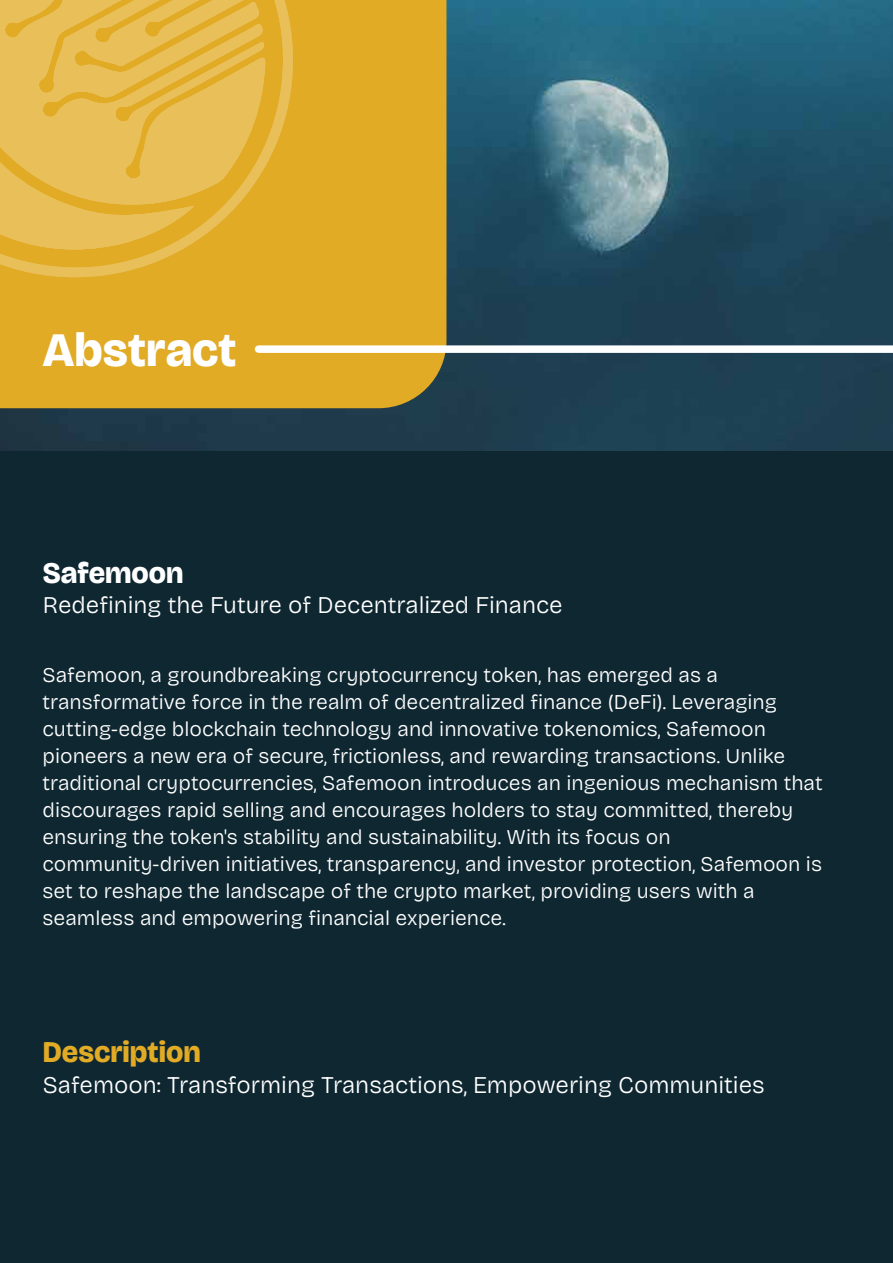
<style>
.page{position:relative;width:893px;height:1263px;background:#0e2731}
.page>*{position:absolute;margin:0;border:0;box-sizing:border-box;transform-origin:0 0}
.t1{font:800 48px "Bricolage Grotesque 96 pt";color:#fff}
.t2{font:800 30px "Bricolage Grotesque 96 pt";color:#e1ab25}
.t3{font:800 30px "Bricolage Grotesque 96 pt";color:#fff}
.t4{font:300 24px "Bricolage Grotesque";color:#fff}
.t5{font:300 21px/27px "Bricolage Grotesque";color:#fff}
</style>
<div class="page">
<img style="left:0;top:0;width:893px;height:451px">
<div style="left:0;top:0;width:446px;height:408px;background:#e1ab25"></div>
<svg style="left:0;top:0;width:293px;height:277px;background:#e2af30"></svg>
<svg style="left:194px;top:0;width:72px;height:207px;background:#e5b848"></svg>
<svg style="left:0;top:0;width:194px;height:264px;background:#e6ba4d"></svg>
<div style="left:258px;top:345px;width:635px;height:8px;background:#fff"></div>
<h1 class="t1" style="left:43px;top:315px;width:195px">Abstract</h1>
<h2 class="t3" style="left:43px;top:551px;width:142px">Safemoon</h2>
<p class="t4" style="left:43px;top:586px;width:521px">Redefining the Future of Decentralized Finance</p>
<p class="t5" style="left:43px;top:660px;width:782px">Safemoon, a groundbreaking cryptocurrency token, has emerged as a transformative force in the realm of decentralized finance (DeFi). Leveraging cutting-edge blockchain technology and innovative tokenomics, Safemoon pioneers a new era of secure, frictionless, and rewarding transactions. Unlike traditional cryptocurrencies, Safemoon introduces an ingenious mechanism that discourages rapid selling and encourages holders to stay committed, thereby ensuring the token's stability and sustainability. With its focus on community-driven initiatives, transparency, and investor protection, Safemoon is set to reshape the landscape of the crypto market, providing users with a seamless and empowering financial experience.</p>
<h2 class="t2" style="left:43px;top:1031px;width:159px">Description</h2>
<p class="t4" style="left:43px;top:1065px;width:724px">Safemoon: Transforming Transactions, Empowering Communities</p>
</div>
